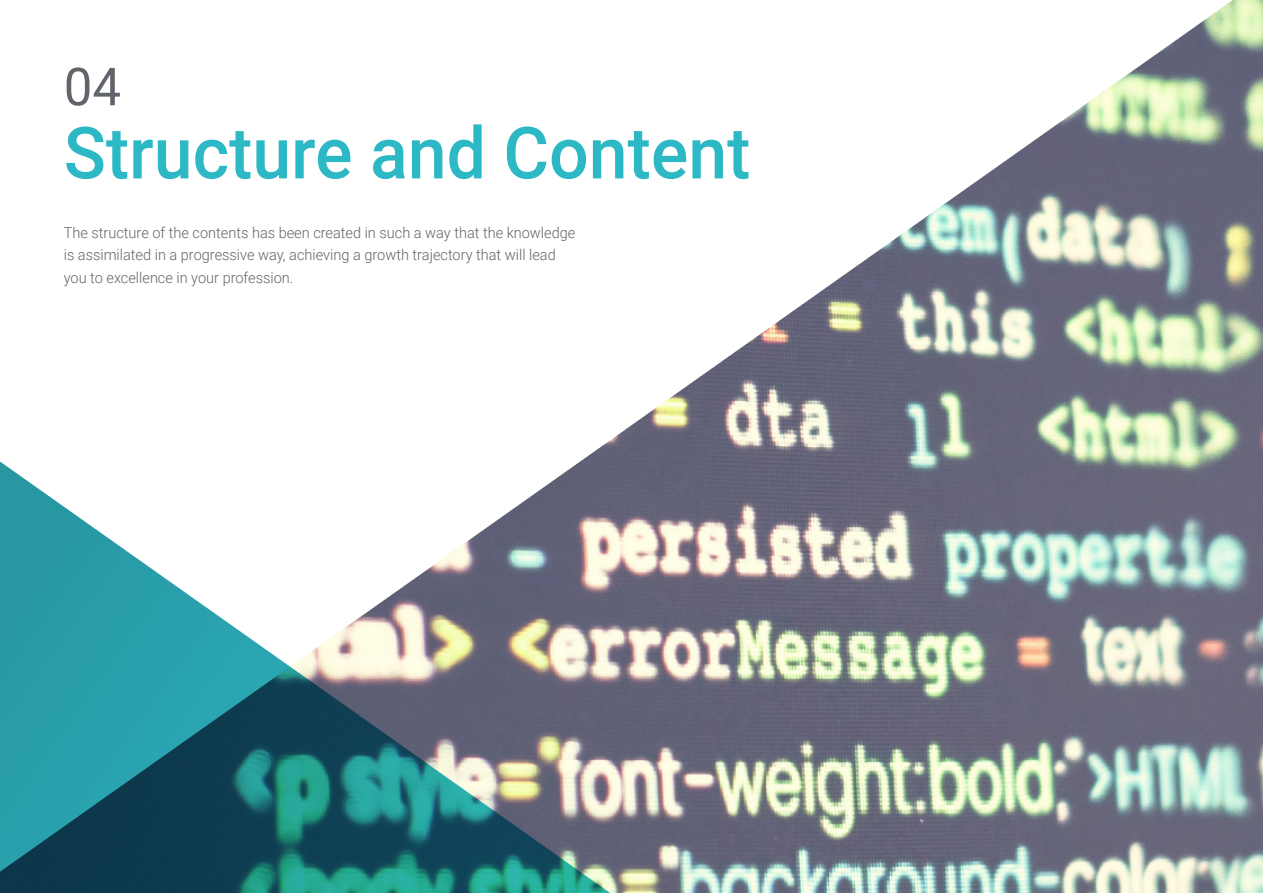
<style>
.page{position:relative;width:1263px;height:893px;background:#fff}
.page>*{position:absolute;margin:0;border:0;box-sizing:border-box;transform-origin:0 0}
.t1{font:500 72px "Roboto";color:#2db8c5}
.t2{font:52.5px "Roboto";color:#61646a}
.t3{font:300 15px/22.5px "Roboto";color:#61646a}
</style>
<div class="page">
<img style="left:602px;top:0;width:661px;height:893px">
<svg style="left:0;top:446px;width:640px;height:447px"></svg>
<h2 class="t2" style="left:64px;top:50px;width:59px">04</h2>
<h1 class="t1" style="left:64px;top:102px;width:688px">Structure and Content</h1>
<p class="t3" style="left:64px;top:221px;width:513px">The structure of the contents has been created in such a way that the knowledge is assimilated in a progressive way, achieving a growth trajectory that will lead you to excellence in your profession.</p>
</div>
